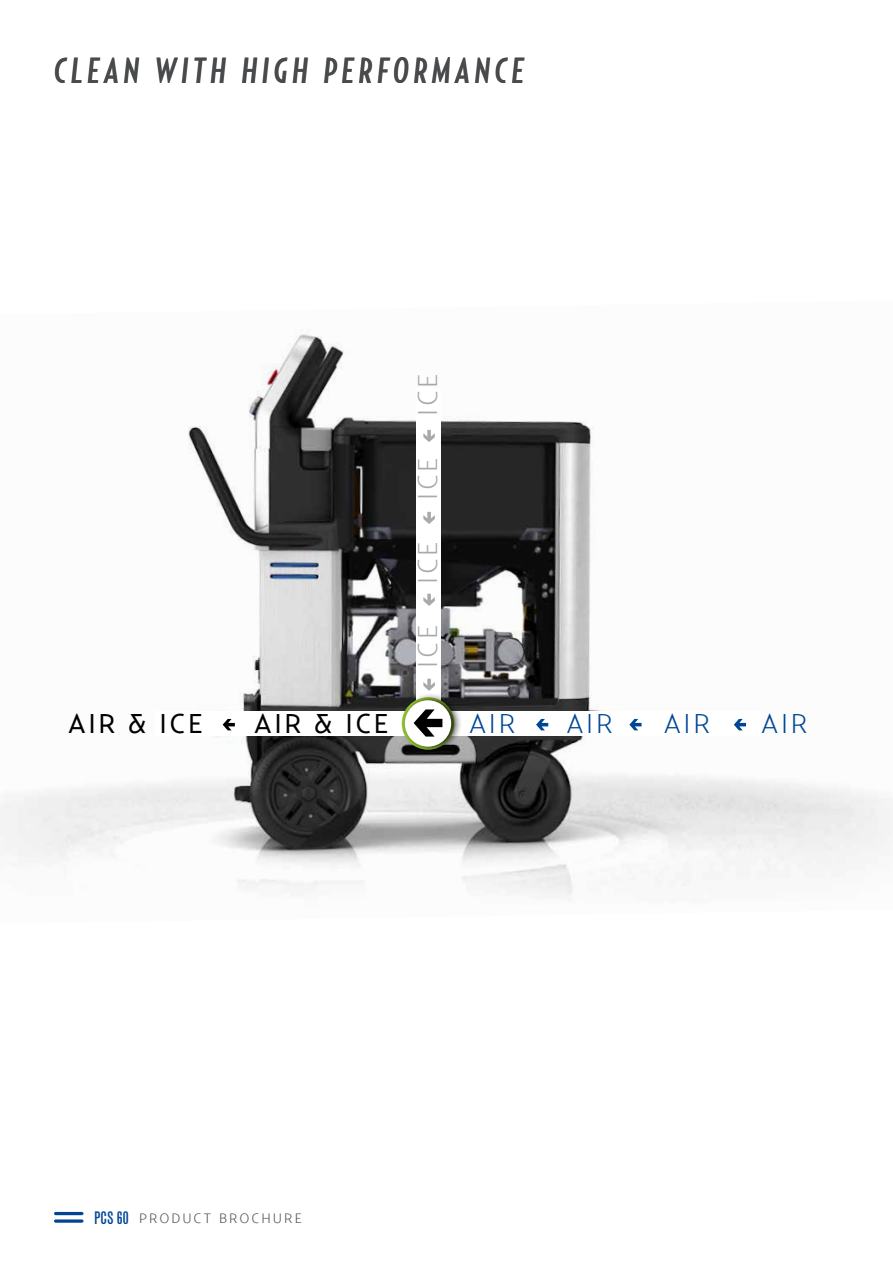
<style>
.page{position:relative;width:893px;height:1263px;background:#fff}
.page>*{position:absolute;margin:0;border:0;box-sizing:border-box;transform-origin:0 0}
.t1{font:italic 500 36px "Relay Comp";letter-spacing:.13em;color:#484a4c}
.t2{font:27px "Relay";letter-spacing:.1em;color:#000}
.t3{font:300 27px "Relay";letter-spacing:.1em;color:#004694}
.t4{font:300 27px "Relay";letter-spacing:.1em;color:#a7a9ac}
.t5{font:300 13.5px "Relay";letter-spacing:.15em;color:#4d4d4f}
.s1{font-family:"Grotesque MT Std Extra Cond";font-weight:400;font-size:17.25px;color:#004694}
</style>
<div class="page">
<hr style="left:54px;top:1212px;width:30px;height:3px;background:#004694;border-radius:2px">
<svg style="left:54px;top:1219px;width:30px;height:4px"></svg>
<img style="left:0;top:334px;width:892px;height:562px">
<div style="left:416px;top:388px;width:24px;height:315px;background:#fff"></div>
<div style="left:154px;top:711px;width:607px;height:25px;background:#fff"></div>
<div style="left:400px;top:692px;width:62px;height:63px;background:#000;opacity:.9"></div>
<div style="left:405px;top:700px;width:46px;height:47px;background:#fff;border-radius:50%"></div>
<svg style="left:734px;top:719px;width:12px;height:11px"></svg>
<svg style="left:629px;top:719px;width:13px;height:11px"></svg>
<svg style="left:536px;top:719px;width:12px;height:11px"></svg>
<svg style="left:414px;top:709px;width:28px;height:27px"></svg>
<svg style="left:223px;top:719px;width:12px;height:11px"></svg>
<svg style="left:423px;top:430px;width:12px;height:12px"></svg>
<svg style="left:423px;top:512px;width:12px;height:12px"></svg>
<svg style="left:423px;top:594px;width:12px;height:12px"></svg>
<svg style="left:423px;top:679px;width:12px;height:12px"></svg>
<p class="t1" style="left:54px;top:49px;width:471px">CLEAN WITH HIGH PERFORMANCE</p>
<p class="t4" style="left:412px;top:416px;width:44px;rotate:-90deg">ICE</p>
<p class="t4" style="left:412px;top:500px;width:44px;rotate:-90deg">ICE</p>
<p class="t4" style="left:412px;top:584px;width:44px;rotate:-90deg">ICE</p>
<p class="t4" style="left:412px;top:668px;width:44px;rotate:-90deg">ICE</p>
<p class="t2" style="left:68px;top:707px;width:136px">AIR &amp; ICE</p>
<p class="t2" style="left:254px;top:707px;width:136px">AIR &amp; ICE</p>
<p class="t3" style="left:469px;top:707px;width:48px">AIR</p>
<p class="t3" style="left:566px;top:707px;width:48px">AIR</p>
<p class="t3" style="left:664px;top:707px;width:48px">AIR</p>
<p class="t3" style="left:761px;top:707px;width:48px">AIR</p>
<p class="t5" style="left:94px;top:1210px;width:210px"><span class="s1">PCS 60</span> PRODUCT BROCHURE</p>
</div>
